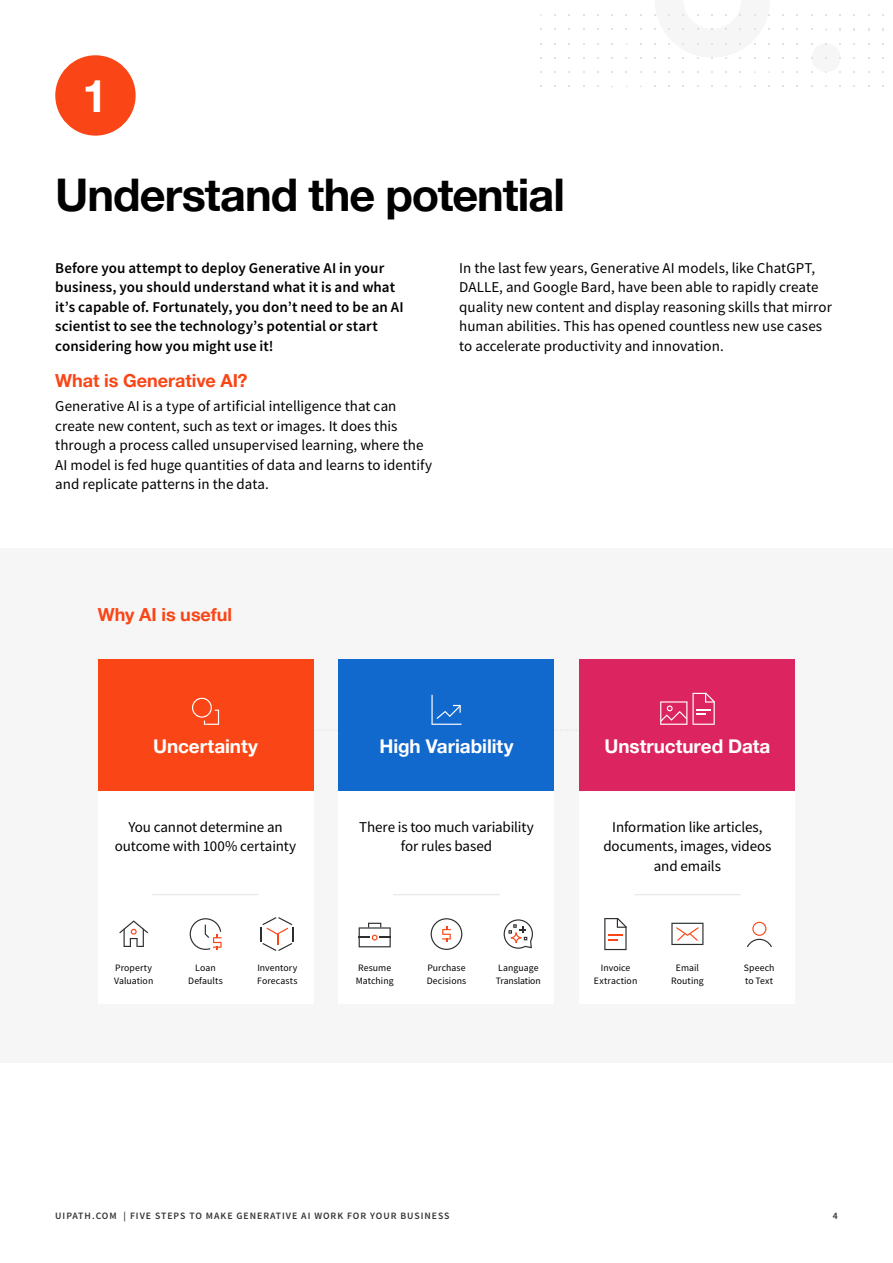
<style>
.page{position:relative;width:893px;height:1263px;background:#fff}
.page>*{position:absolute;margin:0;border:0;box-sizing:border-box;transform-origin:0 0}
.t1{font:700 45px "Helvetica Neue LT Pro";letter-spacing:-.02em;color:#000}
.t2{font:700 45px "Helvetica Neue LT Pro";color:#fff}
.t3{font:700 18.9px "Helvetica Neue LT Pro";letter-spacing:-.005em;color:#fff}
.t4{font:700 18px "Helvetica Neue LT Pro";color:#fa4616}
.t5{font:15px/19.5px "Source Sans Pro";color:#000;text-align:center}
.t6{font:600 15px/19.5px "Source Sans Pro";letter-spacing:.005em;color:#000}
.t7{font:9.75px/13.5px "Source Sans Pro";letter-spacing:.005em;color:#000}
.t8{font:600 9.75px "Source Sans Pro";letter-spacing:.1em;color:#333}
</style>
<div class="page">
<div style="left:812px;top:43px;width:28px;height:29px;background:#f6f6f6;border-radius:50%"></div>
<svg style="left:654px;top:14px;width:116px;height:45px"></svg>
<div style="left:55px;top:55px;width:81px;height:81px;background:#fa4616;border-radius:50%"></div>
<div style="left:0;top:549px;width:893px;height:514px;background:#f6f6f6"></div>
<div style="left:339px;top:659px;width:215px;height:132px;background:#1168cd"></div>
<div style="left:339px;top:791px;width:215px;height:212px;background:#fff"></div>
<hr style="left:393px;top:894px;width:107px;height:1px;background:#e3e3e3">
<svg style="left:359px;top:923px;width:32px;height:24px"></svg>
<svg style="left:431px;top:918px;width:31px;height:32px"></svg>
<svg style="left:504px;top:919px;width:29px;height:30px"></svg>
<div style="left:580px;top:659px;width:215px;height:132px;background:#dc2560"></div>
<div style="left:580px;top:791px;width:215px;height:212px;background:#fff"></div>
<hr style="left:634px;top:894px;width:107px;height:1px;background:#e3e3e3">
<svg style="left:671px;top:923px;width:32px;height:22px"></svg>
<svg style="left:604px;top:918px;width:23px;height:32px"></svg>
<svg style="left:747px;top:922px;width:25px;height:25px"></svg>
<svg style="left:687px;top:693px;width:28px;height:32px"></svg>
<div style="left:98px;top:659px;width:215px;height:132px;background:#fa4616"></div>
<div style="left:98px;top:791px;width:215px;height:212px;background:#fff"></div>
<hr style="left:152px;top:894px;width:107px;height:1px;background:#e3e3e3">
<svg style="left:261px;top:917px;width:33px;height:34px"></svg>
<svg style="left:190px;top:918px;width:32px;height:32px"></svg>
<svg style="left:119px;top:920px;width:29px;height:27px"></svg>
<svg style="left:192px;top:695px;width:495px;height:36px"></svg>
<h1 class="t2" style="left:83px;top:68px;width:27px">1</h1>
<h1 class="t1" style="left:55px;top:167px;width:511px">Understand the potential</h1>
<p class="t6" style="left:55px;top:258px;width:350px">Before you attempt to deploy Generative AI in your business, you should understand what it is and what it’s capable of. Fortunately, you don’t need to be an AI scientist to see the technology’s potential or start considering how you might use it!</p>
<p class="t4" style="left:55px;top:370px;width:194px">What is Generative AI?</p>
<p class="t5" style="left:55px;top:396px;width:378px;text-align:left">Generative AI is a type of artificial intelligence that can create new content, such as text or images. It does this through a process called unsupervised learning, where the AI model is fed huge quantities of data and learns to identify and replicate patterns in the data.</p>
<p class="t5" style="left:459px;top:258px;width:374px;text-align:left">In the last few years, Generative AI models, like ChatGPT, DALLE, and Google Bard, have been able to rapidly create quality new content and display reasoning skills that mirror human abilities. This has opened countless new use cases to accelerate productivity and innovation.</p>
<p class="t4" style="left:98px;top:603px;width:136px">Why AI is useful</p>
<p class="t3" style="left:153px;top:734px;width:106px">Uncertainty</p>
<p class="t3" style="left:379px;top:734px;width:136px">High Variability</p>
<p class="t3" style="left:604px;top:734px;width:167px">Unstructured Data</p>
<p class="t5" style="left:115px;top:817px;width:183px">You cannot determine an outcome with 100% certainty</p>
<p class="t5" style="left:359px;top:817px;width:176px">There is too much variability for rules based</p>
<p class="t5" style="left:603px;top:817px;width:170px">Information like articles, documents, images, videos and emails</p>
<p class="t7" style="left:114px;top:960px;width:41px">Property<br>Valuation</p>
<p class="t7" style="left:188px;top:960px;width:36px;text-align:center">Loan<br>Defaults</p>
<p class="t7" style="left:257px;top:960px;width:42px">Inventory<br>Forecasts</p>
<p class="t7" style="left:356px;top:960px;width:39px">Resume<br>Matching</p>
<p class="t7" style="left:427px;top:960px;width:41px">Purchase<br>Decisions</p>
<p class="t7" style="left:496px;top:960px;width:46px">Language<br>Translation</p>
<p class="t7" style="left:594px;top:960px;width:45px;text-align:center">Invoice<br>Extraction</p>
<p class="t7" style="left:671px;top:960px;width:34px;text-align:center">Email<br>Routing</p>
<p class="t7" style="left:744px;top:960px;width:32px">Speech to Text</p>
<p class="t8" style="left:55px;top:1209px;width:396px">UIPATH.COM | FIVE STEPS TO MAKE GENERATIVE AI WORK FOR YOUR BUSINESS</p>
<p class="t8" style="left:833px;top:1209px;width:7px">4</p>
</div>
